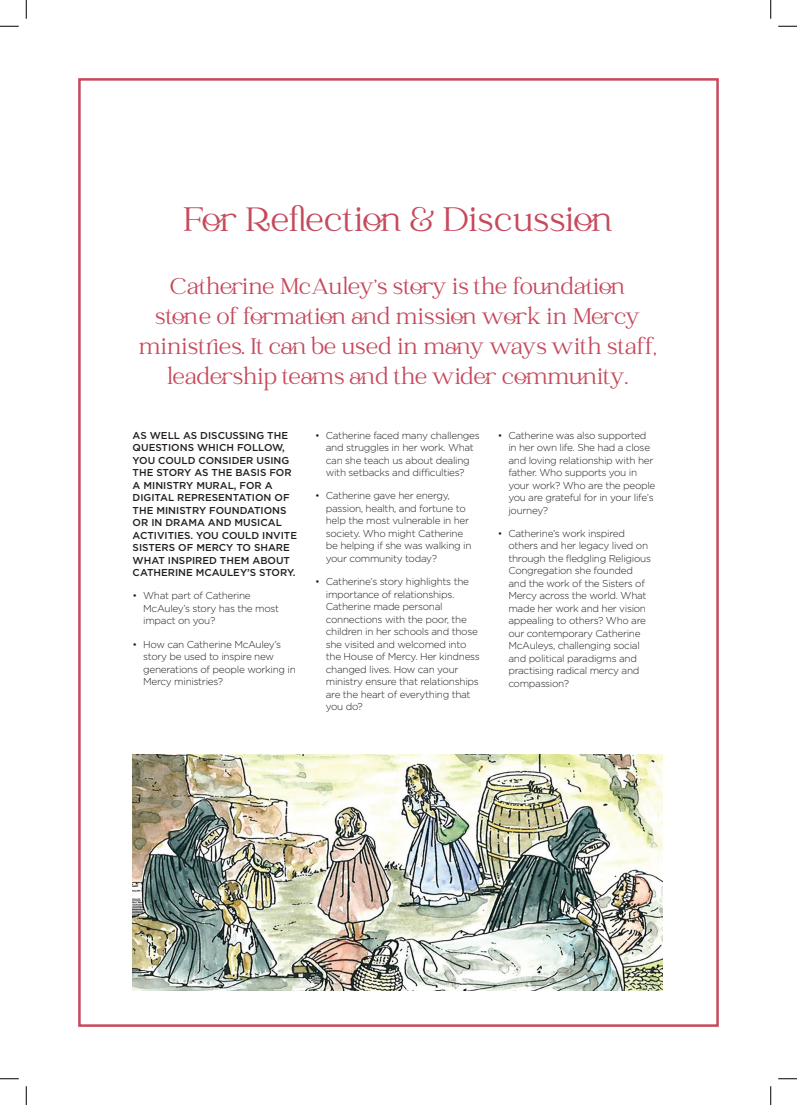
<style>
.page{position:relative;width:797px;height:1105px;background:#fff}
.page>*{position:absolute;margin:0;border:0;box-sizing:border-box;transform-origin:0 0}
.t1{font:37.5px "John Mayer";color:#c6495c}
.t2{font:25px/30px "John Mayer";color:#c6495c;text-align:center}
.t3{font:300 10px/12.5px "Gotham";letter-spacing:-.03em;color:#231f20}
.t4{font:500 10px/12.5px "Gotham";color:#231f20}
</style>
<div class="page">
<div style="left:78px;top:78px;width:640px;height:949px;background:#fff;border:2px solid #c6495c"></div>
<img style="left:133px;top:754px;width:529px;height:236px">
<svg style="left:0;top:25px;width:19px;height:2px"></svg>
<svg style="left:778px;top:25px;width:19px;height:2px"></svg>
<svg style="left:0;top:1078px;width:19px;height:1px"></svg>
<svg style="left:778px;top:1078px;width:19px;height:1px"></svg>
<svg style="left:25px;top:0;width:2px;height:19px"></svg>
<svg style="left:25px;top:1086px;width:2px;height:19px"></svg>
<svg style="left:770px;top:0;width:1px;height:19px"></svg>
<svg style="left:770px;top:1086px;width:1px;height:19px"></svg>
<h1 class="t1" style="left:183px;top:199px;width:433px">For Reflection &amp; Discussion</h1>
<h2 class="t2" style="left:139px;top:272px;width:519px">Catherine McAuley’s story is the foundation stone of formation and mission work in Mercy ministries. It can be used in many ways with staff, leadership teams and the wider community.</h2>
<p class="t4" style="left:133px;top:429px;width:166px">AS WELL AS DISCUSSING THE<br>QUESTIONS WHICH FOLLOW,<br>YOU COULD CONSIDER USING<br>THE STORY AS THE BASIS FOR<br>A MINISTRY MURAL, FOR A<br>DIGITAL REPRESENTATION OF<br>THE MINISTRY FOUNDATIONS<br>OR IN DRAMA AND MUSICAL<br>ACTIVITIES. YOU COULD INVITE<br>SISTERS OF MERCY TO SHARE<br>WHAT INSPIRED THEM ABOUT<br>CATHERINE MCAULEY’S STORY.</p>
<p class="t3" style="left:143px;top:589px;width:137px;text-indent:-11px">• What part of Catherine<br>McAuley’s story has the most impact on you?</p>
<p class="t3" style="left:143px;top:638px;width:154px;text-indent:-11px">• How can Catherine McAuley’s story be used to inspire new generations of people working in<br>Mercy ministries?</p>
<p class="t3" style="left:315px;top:429px;width:166px;text-align:center">• Catherine faced many challenges and struggles in her work. What can she teach us about dealing with setbacks and difficulties?</p>
<p class="t3" style="left:326px;top:489px;width:147px;text-indent:-11px">• Catherine gave her energy, passion, health, and fortune to help the most vulnerable in her society. Who might Catherine be helping if she was walking in your community today?</p>
<p class="t3" style="left:326px;top:575px;width:155px;text-indent:-11px">• Catherine’s story highlights the importance of relationships.<br>Catherine made personal connections with the poor, the children in her schools and those she visited and welcomed into the House of Mercy. Her kindness changed lives. How can your ministry ensure that relationships are the heart of everything that you do?</p>
<p class="t3" style="left:508px;top:429px;width:149px;text-indent:-11px">• Catherine was also supported in her own life. She had a close and loving relationship with her father. Who supports you in your work? Who are the people you are grateful for in your life’s journey?</p>
<p class="t3" style="left:508px;top:527px;width:144px;text-indent:-11px">• Catherine’s work inspired others and her legacy lived on through the fledgling Religious<br>Congregation she founded and the work of the Sisters of<br>Mercy across the world. What made her work and her vision appealing to others? Who are our contemporary Catherine<br>McAuleys, challenging social and political paradigms and practising radical mercy and compassion?</p>
</div>
